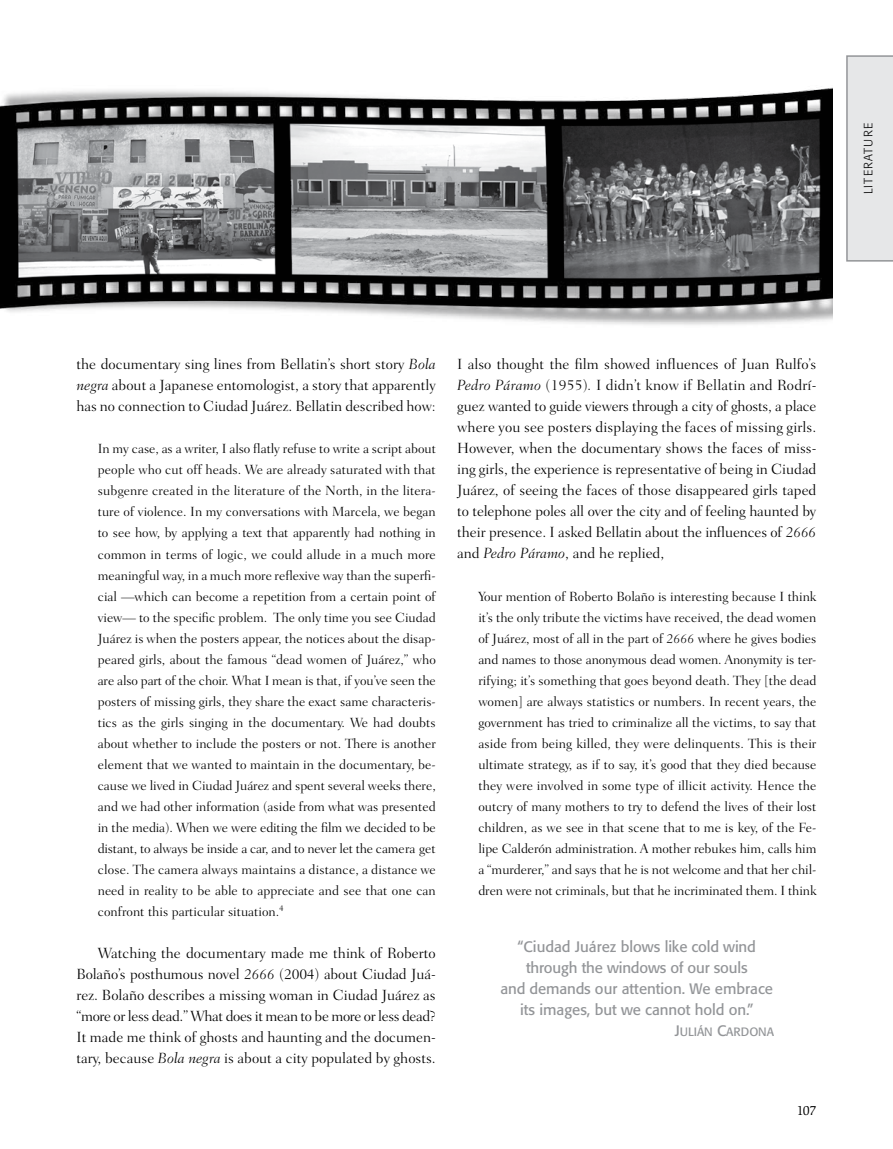
<style>
.page{position:relative;width:893px;height:1149px;background:#fff}
.page>*{position:absolute;margin:0;border:0;box-sizing:border-box;transform-origin:0 0}
.t1{font:300 15px/21px "Fairfield LH";letter-spacing:-.005em;color:#000;text-align:justify}
.t2{font:15px/21px "Formata";letter-spacing:-.005em;color:#939598;text-align:center}
.t3{font:300 13.5px/21px "Fairfield LH";color:#000;text-align:justify}
.t4{font:13.5px "Slimbach";color:#000}
.t5{font:12px "Formata Regular SC800";letter-spacing:-.005em;color:#939598}
.t6{font:300 12px "Formata";letter-spacing:.1em;color:#000}
.s1{font-style:italic}
.s2{font-size:15px}
</style>
<div class="page">
<div style="left:846px;top:55px;width:47px;height:206px;background:#e6e7e8"></div>
<img style="left:0;top:87px;width:833px;height:238px">
<p class="t6" style="left:861px;top:194px;width:73px;rotate:-90deg">literature</p>
<p class="t1" style="left:77px;top:354px;width:361px">the documentary sing lines from Bellatin’s short story <span class="s1">Bola negra</span> about a Japanese entomologist, a story that apparently has no connection to Ciudad Juárez. Bellatin described how:</p>
<p class="t3" style="left:98px;top:438px;width:340px">In my case, as a writer, I also flatly refuse to write a script about people who cut off heads. We are already saturated with that subgenre created in the literature of the North, in the litera&shy;ture of violence. In my conversations with Marcela, we began to see how, by applying a text that apparently had nothing in common in terms of logic, we could allude in a much more meaningful way, in a much more reflexive way than the superfi&shy;cial —which can become a repetition from a certain point of view— to the specific problem. The only time you see Ciudad Juárez is when the posters appear, the notices about the disap&shy;peared girls, about the famous “dead women of Juárez,” who are also part of the choir. What I mean is that, if you’ve seen the posters of missing girls, they share the exact same characteris&shy;tics as the girls singing in the documentary. We had doubts about whether to include the posters or not. There is another element that we wanted to maintain in the documentary, be&shy;cause we lived in Ciudad Juárez and spent several weeks there, and we had other information (aside from what was presented in the media). When we were editing the film we decided to be distant, to always be inside a car, and to never let the camera get close. The camera always maintains a distance, a distance we need in reality to be able to appreciate and see that one can confront this particular situation.<sup>4</sup></p>
<p class="t1" style="left:77px;top:942px;width:361px;text-indent:21px">Watching the documentary made me think of Roberto Bolaño’s posthumous novel <span class="s1">2666</span> (2004) about Ciudad Juá&shy;rez. Bolaño describes a missing woman in Ciudad Juárez as “more or less dead.” What does it mean to be more or less dead?<br>It made me think of ghosts and haunting and the documen&shy;tary, because <span class="s1">Bola negra</span> is about a city populated by ghosts.</p>
<p class="t1" style="left:457px;top:354px;width:361px">I also thought the film showed influences of Juan Rulfo’s <span class="s1">Pedro Páramo</span> (1955)<span class="s1">.</span> I didn’t know if Bellatin and Rodrí&shy;guez wanted to guide viewers through a city of ghosts, a place where you see posters displaying the faces of missing girls.<br>However, when the documentary shows the faces of miss&shy;ing girls, the experience is representative of being in Ciudad Juárez, of seeing the faces of those disappeared girls taped to telephone poles all over the city and of feeling haunted by their presence. I asked Bellatin about the influences of <span class="s1">2666 </span>and <span class="s1">Pedro Páramo</span>, and he replied,</p>
<p class="t3" style="left:478px;top:585px;width:340px">Your mention of Roberto Bolaño is interesting because I think it’s the only tribute the victims have received, the dead women of Juárez, most of all in the part of <span class="s1">2666</span> where he gives bodies and names to those anonymous dead women. Anonymity is ter&shy;rifying; it’s something that goes beyond death. They [the dead women] are always statistics or numbers. In recent years, the government has tried to criminalize all the victims, to say that aside from being killed, they were delinquents. This is their ultimate strategy, as if to say, it’s good that they died because they were involved in some type of illicit activity. Hence the outcry of many mothers to try to defend the lives of their lost children, as we see in that scene that to me is key, of the Fe&shy;lipe Calderón administration. A mother rebukes him, calls him a “murderer,” and says that he is not welcome and that her chil&shy;dren were not criminals, but that he incriminated them. I think</p>
<p class="t2" style="left:500px;top:936px;width:274px">“Ciudad Juárez blows like cold wind through the windows of our souls<br>and demands our attention. We embrace its images, but we cannot hold on.”</p>
<p class="t5" style="left:675px;top:1024px;width:101px"><span class="s2">J</span>ULIÁN <span class="s2">C</span>ARDONA</p>
<p class="t4" style="left:797px;top:1102px;width:21px">107</p>
</div>
